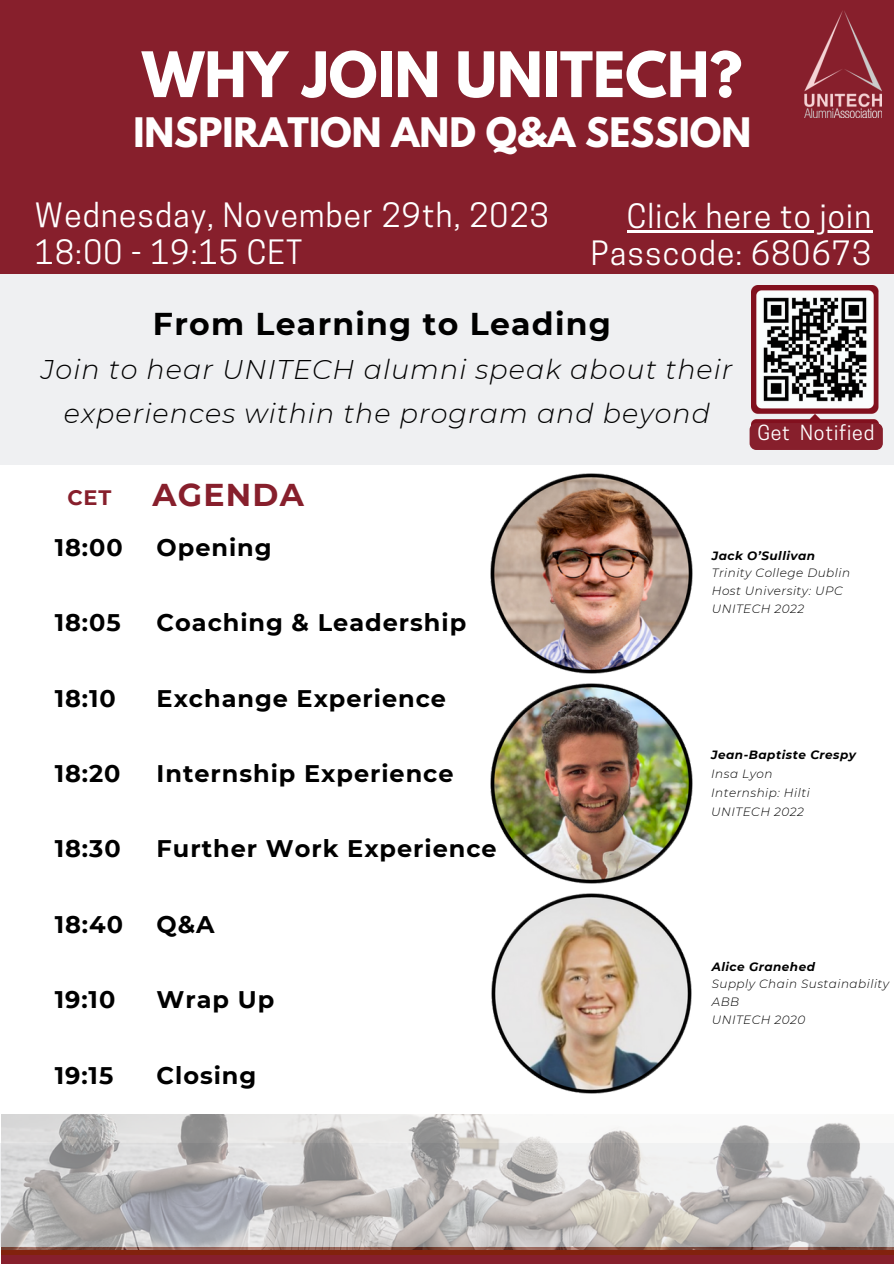
<style>
.page{position:relative;width:894px;height:1264px;background:#fff}
.page>*{position:absolute;margin:0;border:0;box-sizing:border-box;transform-origin:0 0}
.t1{font:700 55.5px "League Spartan";color:#fff}
.t2{font:700 36px "League Spartan";color:#fff}
.t3{font:31.5px "Cooper Hewitt";letter-spacing:.04em;color:#fff}
.t4{font:700 31.5px "Montserrat";letter-spacing:.04em;color:#000}
.t5{font:700 31.5px "Montserrat";letter-spacing:.04em;color:#871f2c}
.t6{font:italic 300 27px/44.2px "Montserrat";letter-spacing:.04em;color:#000;text-align:center}
.t7{font:700 24px "Montserrat";letter-spacing:.04em;color:#000}
.t8{font:700 20.85px "Montserrat";color:#871f2c}
.t9{font:19.5px "Cooper Hewitt";letter-spacing:.04em;color:#fff}
.t10{font:italic 300 12px "Montserrat";letter-spacing:.04em;color:#000}
.t11{font:italic 700 12px "Montserrat";letter-spacing:.04em;color:#000}
</style>
<div class="page">
<div style="left:0;top:0;width:893px;height:273px;background:#871f2c"></div>
<img style="left:804px;top:11px;width:77px;height:106px">
<div style="left:1px;top:1246px;width:892px;height:17px;background:linear-gradient(to right,#82220d,#82220d)"></div>
<div style="left:1px;top:1254px;width:892px;height:9px;background:#871f2c"></div>
<div style="left:0;top:274px;width:893px;height:190px;background:#eff0f2"></div>
<img style="left:1px;top:1114px;width:892px;height:135px">
<img style="left:490px;top:473px;width:202px;height:201px">
<img style="left:490px;top:683px;width:202px;height:200px">
<img style="left:491px;top:893px;width:200px;height:200px">
<img style="left:751px;top:286px;width:127px;height:137px">
<hr style="left:626px;top:230px;width:246px;height:3px;background:#fff">
<div style="left:749px;top:423px;width:133px;height:27px;background:#871f2c"></div>
<p class="t1" style="left:142px;top:47px;width:601px">WHY JOIN UNITECH?</p>
<p class="t2" style="left:133px;top:114px;width:619px">INSPIRATION AND Q&amp;A SESSION</p>
<p class="t3" style="left:35px;top:203px;width:515px">Wednesday, November 29th, 2023</p>
<p class="t3" style="left:35px;top:240px;width:269px">18:00 - 19:15 CET</p>
<p class="t3" style="left:626px;top:204px;width:246px">Click here to join</p>
<p class="t3" style="left:590px;top:242px;width:282px">Passcode: 680673</p>
<p class="t4" style="left:153px;top:304px;width:459px">From Learning to Leading</p>
<p class="t6" style="left:41px;top:347px;width:692px">Join to hear UNITECH alumni speak about their experiences within the program and beyond</p>
<p class="t8" style="left:67px;top:485px;width:45px">CET</p>
<p class="t5" style="left:152px;top:475px;width:153px">AGENDA</p>
<p class="t9" style="left:757px;top:426px;width:118px">Get Notified</p>
<p class="t7" style="left:55px;top:532px;width:69px">18:00</p>
<p class="t7" style="left:55px;top:608px;width:67px">18:05</p>
<p class="t7" style="left:157px;top:532px;width:116px">Opening</p>
<p class="t7" style="left:157px;top:608px;width:311px">Coaching &amp; Leadership</p>
<p class="t11" style="left:711px;top:548px;width:105px">Jack O’Sullivan</p>
<p class="t10" style="left:711px;top:566px;width:140px">Trinity College Dublin</p>
<p class="t10" style="left:711px;top:583px;width:132px">Host University: UPC</p>
<p class="t10" style="left:711px;top:601px;width:94px">UNITECH 2022</p>
<p class="t7" style="left:55px;top:683px;width:63px">18:10</p>
<p class="t7" style="left:157px;top:683px;width:291px">Exchange Experience</p>
<p class="t7" style="left:55px;top:758px;width:67px">18:20</p>
<p class="t7" style="left:157px;top:758px;width:298px">Internship Experience</p>
<p class="t11" style="left:711px;top:747px;width:146px">Jean-Baptiste Crespy</p>
<p class="t10" style="left:711px;top:766px;width:63px">Insa Lyon</p>
<p class="t10" style="left:711px;top:785px;width:100px">Internship: Hilti</p>
<p class="t10" style="left:711px;top:804px;width:94px">UNITECH 2022</p>
<p class="t7" style="left:55px;top:834px;width:67px">18:30</p>
<p class="t7" style="left:157px;top:834px;width:341px">Further Work Experience</p>
<p class="t7" style="left:55px;top:909px;width:70px">18:40</p>
<p class="t7" style="left:157px;top:909px;width:60px">Q&amp;A</p>
<p class="t7" style="left:55px;top:984px;width:62px">19:10</p>
<p class="t7" style="left:157px;top:984px;width:119px">Wrap Up</p>
<p class="t11" style="left:711px;top:959px;width:105px">Alice Granehed</p>
<p class="t10" style="left:711px;top:976px;width:179px">Supply Chain Sustainability</p>
<p class="t10" style="left:711px;top:994px;width:29px">ABB</p>
<p class="t10" style="left:711px;top:1012px;width:95px">UNITECH 2020</p>
<p class="t7" style="left:55px;top:1060px;width:60px">19:15</p>
<p class="t7" style="left:157px;top:1060px;width:101px">Closing</p>
</div>
